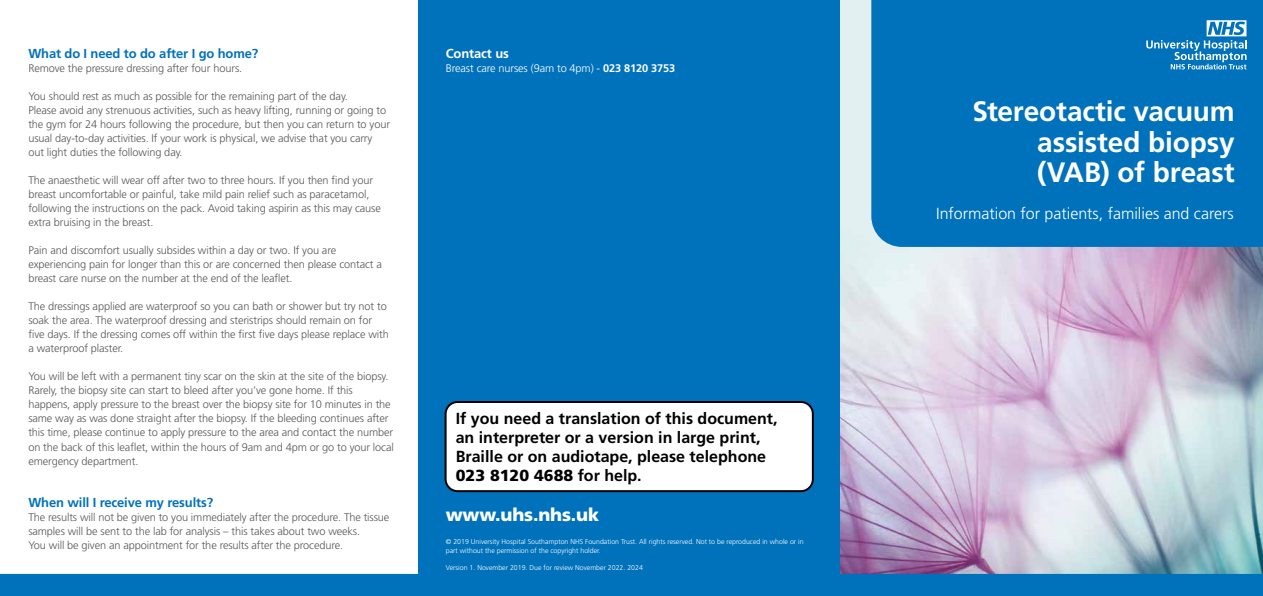
<style>
.page{position:relative;width:1263px;height:596px;background:#fff}
.page>*{position:absolute;margin:0;border:0;box-sizing:border-box;transform-origin:0 0}
.t1{font:700 28px/30.7px "Frutiger";letter-spacing:-.005em;color:#fff;text-align:justify}
.t2{font:900 18px "Frutiger";letter-spacing:-.01em;color:#fff}
.t3{font:700 16px/19.2px "Frutiger";color:#000}
.t4{font:300 16px "Frutiger";color:#fff}
.t5{font:700 13px "Frutiger";letter-spacing:-.01em;color:#0072bb}
.t6{font:700 13px "Frutiger";letter-spacing:-.01em;color:#fff}
.t7{font:300 11px/14px "Frutiger";letter-spacing:-.01em;color:#575756}
.t8{font:300 11px "Frutiger";letter-spacing:-.01em;color:#fff}
.t9{font:300 7px/9px "Frutiger";color:#fff}
.s1{font-weight:700}
.s2{font-weight:900}
</style>
<div class="page">
<img style="left:839px;top:0;width:424px;height:573px">
<div style="left:871px;top:0;width:392px;height:247px;background:#0072bb"></div>
<div style="left:0;top:573px;width:1263px;height:22px;background:#0072bb"></div>
<svg style="left:1146px;top:20px;width:100px;height:49px;background:#358fc9"></svg>
<div style="left:418px;top:0;width:421px;height:595px;background:#0072bb"></div>
<div style="left:446px;top:402px;width:367px;height:89px;background:#fff;border-radius:12px"></div>
<div style="left:445px;top:401px;width:369px;height:91px;border:2px solid #000;border-radius:12px"></div>
<p class="t5" style="left:28px;top:46px;width:232px">What do I need to do after I go home?</p>
<p class="t7" style="left:28px;top:61px;width:215px">Remove the pressure dressing after four hours.</p>
<p class="t7" style="left:28px;top:89px;width:363px">You should rest as much as possible for the remaining part of the day.<br>Please avoid any strenuous activities, such as heavy lifting, running or going to the gym for 24 hours following the procedure, but then you can return to your usual day-to-day activities. If your work is physical, we advise that you carry out light duties the following day.</p>
<p class="t7" style="left:28px;top:173px;width:354px">The anaesthetic will wear off after two to three hours. If you then find your breast uncomfortable or painful, take mild pain relief such as paracetamol, following the instructions on the pack. Avoid taking aspirin as this may cause extra bruising in the breast.</p>
<p class="t7" style="left:28px;top:243px;width:355px">Pain and discomfort usually subsides within a day or two. If you are experiencing pain for longer than this or are concerned then please contact a breast care nurse on the number at the end of the leaflet.</p>
<p class="t7" style="left:28px;top:299px;width:362px">The dressings applied are waterproof so you can bath or shower but try not to soak the area. The waterproof dressing and steristrips should remain on for five days. If the dressing comes off within the first five days please replace with a waterproof plaster.</p>
<p class="t7" style="left:28px;top:369px;width:367px">You will be left with a permanent tiny scar on the skin at the site of the biopsy.<br>Rarely, the biopsy site can start to bleed after you’ve gone home. If this happens, apply pressure to the breast over the biopsy site for 10 minutes in the same way as was done straight after the biopsy. If the bleeding continues after this time, please continue to apply pressure to the area and contact the number on the back of this leaflet, within the hours of 9am and 4pm or go to your local emergency department.</p>
<p class="t5" style="left:28px;top:494px;width:186px">When will I receive my results?</p>
<p class="t7" style="left:28px;top:509px;width:363px">The results will not be given to you immediately after the procedure. The tissue samples will be sent to the lab for analysis – this takes about two weeks.<br>You will be given an appointment for the results after the procedure.</p>
<p class="t6" style="left:446px;top:46px;width:65px">Contact us</p>
<p class="t8" style="left:446px;top:62px;width:231px">Breast care nurses (9am to 4pm) - <span class="s1">023 8120 3753</span></p>
<h3 class="t3" style="left:456px;top:408px;width:323px">If you need a translation of this document, an interpreter or a version in large print, Braille or on audiotape, please telephone <span class="s2">023 8120 4688</span> for help.</h3>
<h2 class="t2" style="left:446px;top:503px;width:155px">www.uhs.nhs.uk</h2>
<p class="t9" style="left:446px;top:536px;width:359px">© 2019 University Hospital Southampton NHS Foundation Trust. All rights reserved. Not to be reproduced in whole or in part without the permission of the copyright holder.</p>
<p class="t9" style="left:446px;top:562px;width:199px">Version 1. November 2019. Due for review November 2022. 2024</p>
<h1 class="t1" style="left:1037px;top:95px;width:199px;text-indent:-65px">Stereotactic vacuum assisted biopsy (VAB) of breast</h1>
<h3 class="t4" style="left:936px;top:204px;width:299px">Information for patients, families and carers</h3>
</div>
